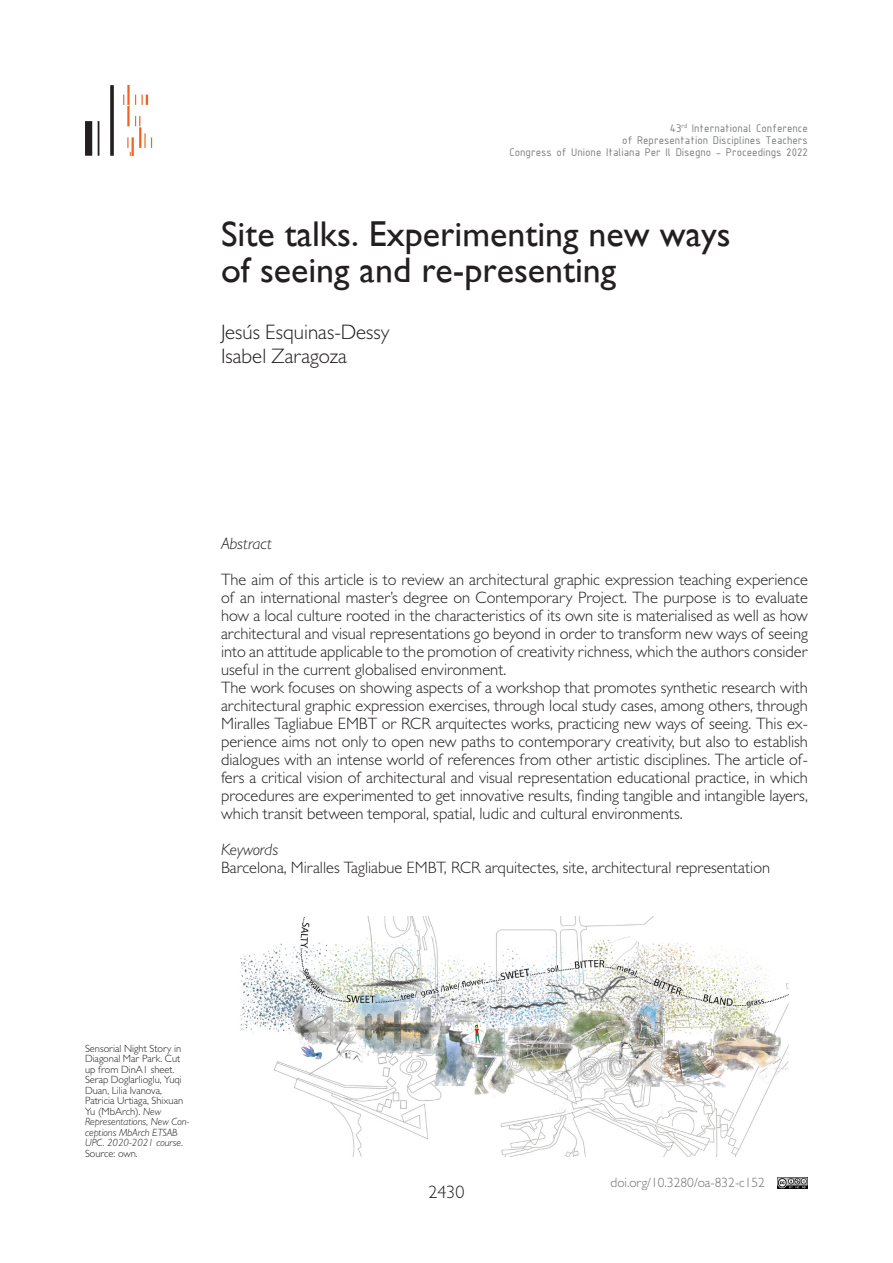
<style>
.page{position:relative;width:893px;height:1263px;background:#fff}
.page>*{position:absolute;margin:0;border:0;box-sizing:border-box;transform-origin:0 0}
.Titolo_spagnolo{font:36px "Gill Sans";color:#231f20}
.Autori_contributo{font:300 21px "Gill Sans";color:#231f20}
.t1{font:300 18px "Gill Sans";color:#231f20}
.Testo_inglese{font:300 16.5px/18px "Gill Sans";color:#231f20;text-align:justify}
.Testo_inglese-2{font:italic 300 16.5px "Gill Sans";color:#231f20}
.t2{font:300 13.5px "Gill Sans";color:#717275}
.t3{font:12px/12px "ISOCPEUR";color:#7a7c7f;text-align:right}
.Didascalie_-_ENG{font:300 10.5px/10.5px "Gill Sans";color:#231f20}
.s1{font-style:italic}
</style>
<div class="page">
<img style="left:778px;top:1178px;width:30px;height:10px">
<svg style="left:110px;top:85px;width:4px;height:71px"></svg>
<svg style="left:98px;top:121px;width:1px;height:35px"></svg>
<svg style="left:85px;top:121px;width:7px;height:35px"></svg>
<img style="left:123px;top:85px;width:30px;height:71px">
<img style="left:240px;top:917px;width:549px;height:239px">
<p class="t3" style="left:509px;top:121px;width:300px">43<sup>rd</sup> International Conference<br>of Representation Disciplines Teachers<br>Congress of Unione Italiana Per Il Disegno - Proceedings 2022</p>
<p class="Titolo_spagnolo" style="left:221px;top:213px;width:511px">Site talks. Experimenting new ways</p>
<p class="Titolo_spagnolo" style="left:221px;top:249px;width:397px">of seeing and re-presenting</p>
<p class="Autori_contributo" style="left:221px;top:319px;width:170px">Jesús Esquinas-Dessy</p>
<p class="Autori_contributo" style="left:221px;top:343px;width:127px">Isabel Zaragoza</p>
<p class="Testo_inglese-2" style="left:221px;top:534px;width:52px">Abstract</p>
<p class="Testo_inglese" style="left:221px;top:570px;width:588px">The aim of this article is to review an architectural graphic expression teaching experience of an international master’s degree on Contemporary Project. The purpose is to evaluate how a local culture rooted in the characteristics of its own site is materialised as well as how architectural and visual representations go beyond in order to transform new ways of seeing into an attitude applicable to the promotion of creativity richness, which the authors consider useful in the current globalised environment.</p>
<p class="Testo_inglese" style="left:221px;top:678px;width:588px">The work focuses on showing aspects of a workshop that promotes synthetic research with architectural graphic expression exercises, through local study cases, among others, through Miralles Tagliabue EMBT or RCR arquitectes works, practicing new ways of seeing. This ex&shy;perience aims not only to open new paths to contemporary creativity, but also to establish dialogues with an intense world of references from other artistic disciplines. The article of&shy;fers a critical vision of architectural and visual representation educational practice, in which procedures are experimented to get innovative results, finding tangible and intangible layers, which transit between temporal, spatial, ludic and cultural environments.</p>
<p class="Testo_inglese-2" style="left:221px;top:840px;width:59px">Keywords</p>
<p class="Testo_inglese" style="left:221px;top:858px;width:551px">Barcelona, Miralles Tagliabue EMBT, RCR arquitectes, site, architectural representation</p>
<p class="Didascalie_-_ENG" style="left:85px;top:1043px;width:106px">Sensorial Night Story in<br>Diagonal Mar Park. Cut up from DinA1 sheet.<br>Serap Doglarlioglu, Yuqi<br>Duan, Lilia Ivanova,<br>Patricia Urtiaga, Shixuan<br>Yu (MbArch). <span class="s1">New<br>Representations, New Con&shy;ceptions MbArch ETSAB<br>UPC. 2020-2021 course</span>.<br>Source: own.</p>
<p class="t1" style="left:428px;top:1181px;width:37px">2430</p>
<p class="t2" style="left:611px;top:1175px;width:156px">doi.org/10.3280/oa-832-c152</p>
</div>
